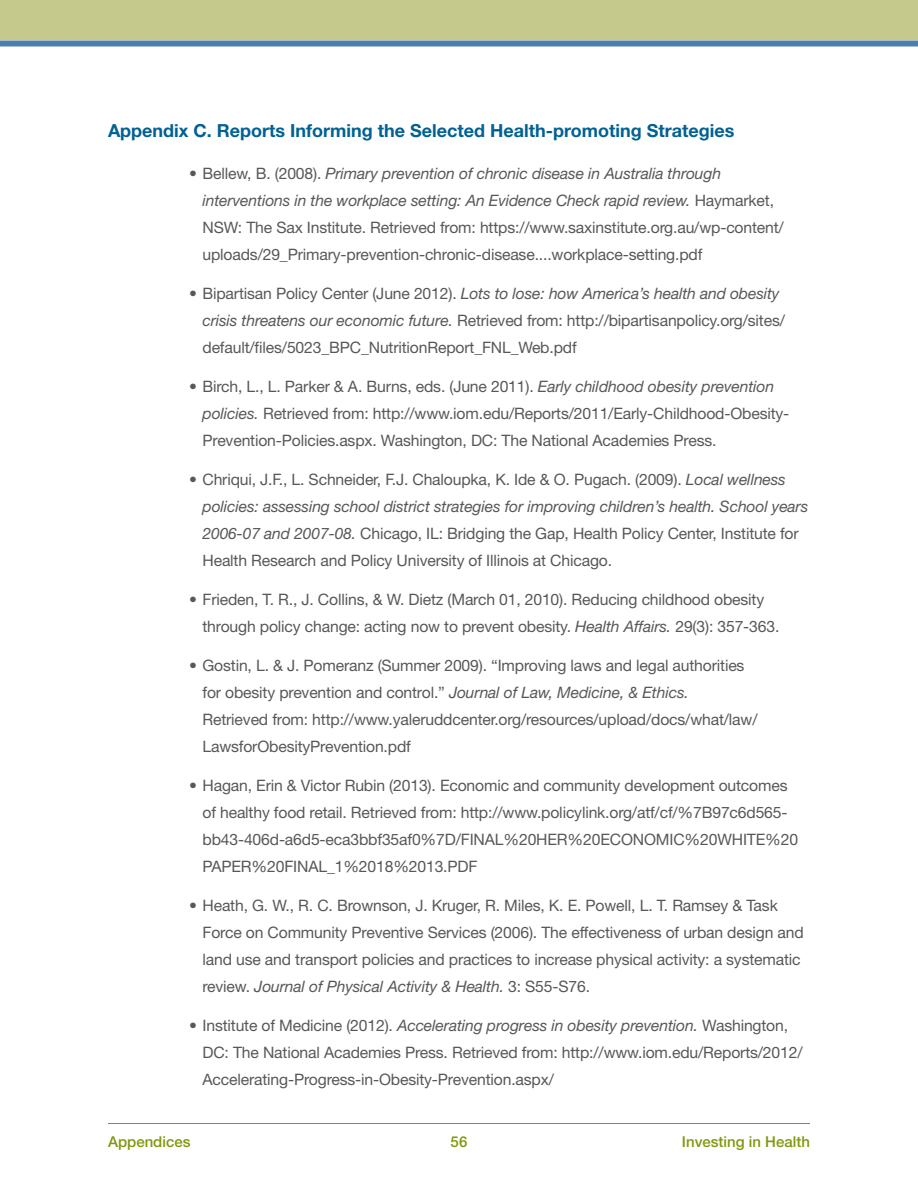
<style>
.page{position:relative;width:918px;height:1188px;background:#fff}
.page>*{position:absolute;margin:0;border:0;box-sizing:border-box;transform-origin:0 0}
.Header_Appendices{font:700 18px "Helvetica Neue LT";color:#006192}
.t1{font:15.75px/27px "Helvetica Neue LT";letter-spacing:-.01em;color:#57585a}
.Page_Number{font:500 15px "Helvetica Neue LT";color:#81980d}
.s1{font-style:italic}
</style>
<div class="page">
<div style="left:0;top:0;width:918px;height:40px;background:#c5ca8c"></div>
<hr style="left:108px;top:1123px;width:702px;height:1px;background:#81980d">
<div style="left:0;top:40px;width:918px;height:6px;background:#4d7ea7"></div>
<p class="Header_Appendices" style="left:108px;top:119px;width:628px">Appendix C. Reports Informing the Selected Health-promoting Strategies</p>
<p class="t1" style="left:202px;top:159px;width:583px;text-indent:-14px">• Bellew, B. (2008). <span class="s1">Primary prevention of chronic disease in Australia through interventions in the workplace setting: An Evidence Check rapid review.</span> Haymarket, NSW: The Sax Institute. Retrieved from: https://www.saxinstitute.org.au/wp-content/ uploads/29_Primary-prevention-chronic-disease....workplace-setting.pdf</p>
<p class="t1" style="left:202px;top:279px;width:584px;text-indent:-14px">• Bipartisan Policy Center (June 2012). <span class="s1">Lots to lose: how America’s health and obesity crisis threatens our economic future.</span> Retrieved from: http://bipartisanpolicy.org/sites/ default/files/5023_BPC_NutritionReport_FNL_Web.pdf</p>
<p class="t1" style="left:202px;top:372px;width:588px;text-indent:-14px">• Birch, L., L. Parker &amp; A. Burns, eds. (June 2011). <span class="s1">Early childhood obesity prevention policies.</span> Retrieved from: http://www.iom.edu/Reports/2011/Early-Childhood-Obesity-<br>Prevention-Policies.aspx. Washington, DC: The National Academies Press.</p>
<p class="t1" style="left:202px;top:465px;width:607px;text-indent:-14px">• Chriqui, J.F., L. Schneider, F.J. Chaloupka, K. Ide &amp; O. Pugach. (2009). <span class="s1">Local wellness policies: assessing school district strategies for improving children’s health. School years 2006-07 and 2007-08.</span> Chicago, IL: Bridging the Gap, Health Policy Center, Institute for Health Research and Policy University of Illinois at Chicago.</p>
<p class="t1" style="left:202px;top:585px;width:578px;text-indent:-14px">• Frieden, T. R., J. Collins, &amp; W. Dietz (March 01, 2010). Reducing childhood obesity through policy change: acting now to prevent obesity. <span class="s1">Health Affairs.</span> 29(3): 357-363.</p>
<p class="t1" style="left:202px;top:651px;width:557px;text-indent:-14px">• Gostin, L. &amp; J. Pomeranz (Summer 2009). “Improving laws and legal authorities for obesity prevention and control.” <span class="s1">Journal of Law, Medicine, &amp; Ethics.<br></span>Retrieved from: http://www.yaleruddcenter.org/resources/upload/docs/what/law/ LawsforObesityPrevention.pdf</p>
<p class="t1" style="left:202px;top:771px;width:597px;text-indent:-14px">• Hagan, Erin &amp; Victor Rubin (2013). Economic and community development outcomes of healthy food retail. Retrieved from: http://www.policylink.org/atf/cf/%7B97c6d565- bb43-406d-a6d5-eca3bbf35af0%7D/FINAL%20HER%20ECONOMIC%20WHITE%20<br>PAPER%20FINAL_1%2018%2013.PDF</p>
<p class="t1" style="left:202px;top:891px;width:603px;text-indent:-14px">• Heath, G. W., R. C. Brownson, J. Kruger, R. Miles, K. E. Powell, L. T. Ramsey &amp; Task Force on Community Preventive Services (2006). The effectiveness of urban design and land use and transport policies and practices to increase physical activity: a systematic review. <span class="s1">Journal of Physical Activity &amp; Health.</span> 3: S55-S76.</p>
<p class="t1" style="left:202px;top:1011px;width:602px;text-indent:-14px">• Institute of Medicine (2012). <span class="s1">Accelerating progress in obesity prevention.</span> Washington,<br>DC: The National Academies Press. Retrieved from: http://www.iom.edu/Reports/2012/<br>Accelerating-Progress-in-Obesity-Prevention.aspx/</p>
<p class="Page_Number" style="left:108px;top:1132px;width:84px">Appendices</p>
<p class="Page_Number" style="left:451px;top:1132px;width:18px">56</p>
<p class="Page_Number" style="left:682px;top:1132px;width:130px">Investing in Health</p>
</div>
